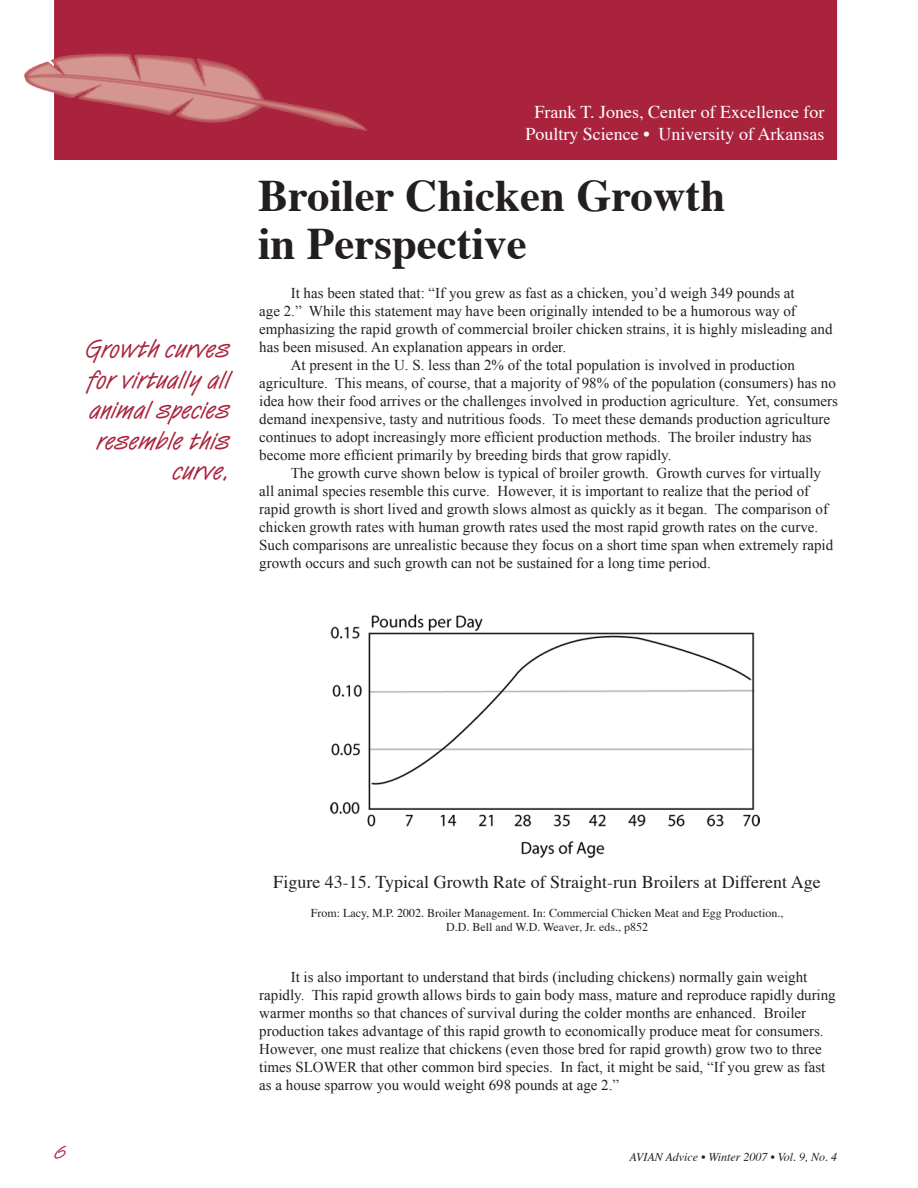
<style>
.page{position:relative;width:918px;height:1188px;background:#fff}
.page>*{position:absolute;margin:0;border:0;box-sizing:border-box;transform-origin:0 0}
.Headline-30pt{font:700 45px/48px "Times";color:#231f20}
.t1{font:25.5px/30.6px "Van Dijk LET Plain";color:#a9233d;text-align:right}
.t2{font:18px/21.6px "Times";color:#fff;text-align:center}
.t3{font:18px "Times";color:#231f20}
.t4{font:15px/18px "Times New Roman";color:#231f20}
.t5{font:12px/14.4px "Times";color:#231f20;text-align:center}
.t6{font:italic 12px "Times";color:#231f20}
</style>
<div class="page">
<div style="left:367px;top:0;width:470px;height:160px;background:#a9233d"></div>
<img style="left:23px;top:0;width:344px;height:160px">
<img style="left:331px;top:614px;width:429px;height:244px">
<p class="t1" style="left:85px;top:334px;width:147px">Growth curves for virtually all animal species resemble this curve.</p>
<p class="t2" style="left:525px;top:102px;width:301px">Frank T. Jones, Center of Excellence for<br>Poultry Science • University of Arkansas</p>
<p class="Headline-30pt" style="left:258px;top:174px;width:469px">Broiler Chicken Growth in Perspective</p>
<p class="t4" style="left:259px;top:284px;width:575px;text-indent:32px">It has been stated that: “If you grew as fast as a chicken, you’d weigh 349 pounds at<br>age 2.” While this statement may have been originally intended to be a humorous way of emphasizing the rapid growth of commercial broiler chicken strains, it is highly misleading and has been misused. An explanation appears in order.</p>
<p class="t4" style="left:259px;top:356px;width:580px;text-indent:32px">At present in the U. S. less than 2% of the total population is involved in production agriculture. This means, of course, that a majority of 98% of the population (consumers) has no idea how their food arrives or the challenges involved in production agriculture. Yet, consumers demand inexpensive, tasty and nutritious foods. To meet these demands production agriculture continues to adopt increasingly more efficient production methods. The broiler industry has become more efficient primarily by breeding birds that grow rapidly.</p>
<p class="t4" style="left:259px;top:464px;width:576px;text-indent:32px">The growth curve shown below is typical of broiler growth. Growth curves for virtually all animal species resemble this curve. However, it is important to realize that the period of rapid growth is short lived and growth slows almost as quickly as it began. The comparison of chicken growth rates with human growth rates used the most rapid growth rates on the curve.<br>Such comparisons are unrealistic because they focus on a short time span when extremely rapid growth occurs and such growth can not be sustained for a long time period.</p>
<p class="t3" style="left:273px;top:870px;width:549px">Figure 43-15. Typical Growth Rate of Straight-run Broilers at Different Age</p>
<p class="t5" style="left:311px;top:906px;width:474px">From: Lacy, M.P. 2002. Broiler Management. In: Commercial Chicken Meat and Egg Production.,<br>D.D. Bell and W.D. Weaver, Jr. eds., p852</p>
<p class="t4" style="left:259px;top:968px;width:578px;text-indent:32px">It is also important to understand that birds (including chickens) normally gain weight rapidly. This rapid growth allows birds to gain body mass, mature and reproduce rapidly during warmer months so that chances of survival during the colder months are enhanced. Broiler production takes advantage of this rapid growth to economically produce meat for consumers.<br>However, one must realize that chickens (even those bred for rapid growth) grow two to three times SLOWER that other common bird species. In fact, it might be said, “If you grew as fast as a house sparrow you would weight 698 pounds at age 2.”</p>
<p class="t6" style="left:629px;top:1150px;width:209px">AVIAN Advice • Winter 2007 • Vol. 9, No. 4</p>
</div>
